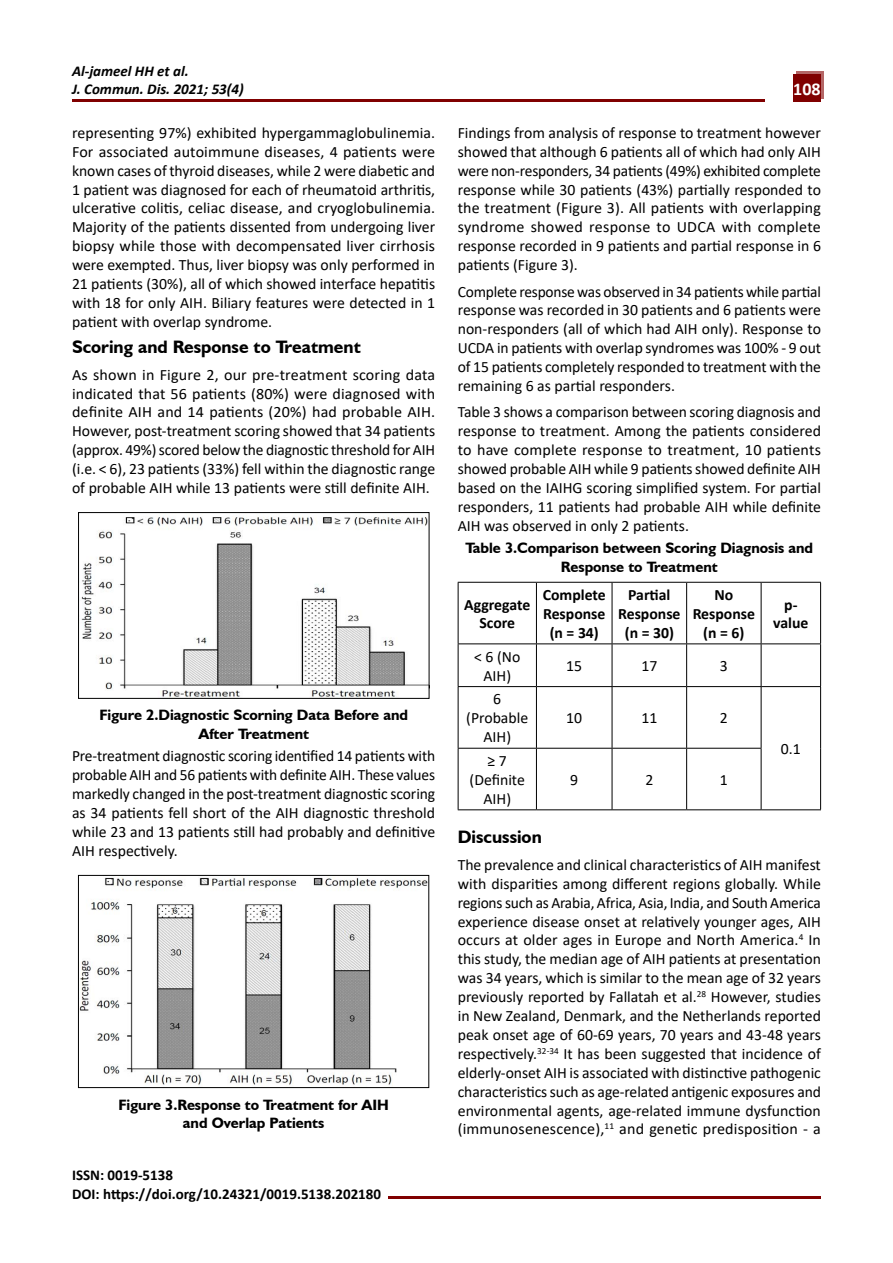
<style>
.page{position:relative;width:893px;height:1263px;background:#fff}
.page>*{position:absolute;margin:0;border:0;box-sizing:border-box;transform-origin:0 0}
.t1{font:700 18px "Humanist 521 BT";color:#000}
.t2{font:700 18px "Calibri";color:#fff}
.t3{font:15.75px/18.9px "Calibri";color:#000;text-align:justify}
.t4{font:700 15.75px/18.9px "Calibri";color:#000;text-align:center}
.t5{font:700 15px/18.9px "Humanist 521 BT";color:#000;text-align:center}
.t6{font:700 15px/18.9px "Calibri";color:#000}
.t7{font:italic 700 15px/18px "Calibri";color:#000}
</style>
<div class="page">
<svg style="left:797px;top:71px;width:27px;height:27px"></svg>
<div style="left:793px;top:75px;width:27px;height:27px;background:#800000"></div>
<hr style="left:72px;top:100px;width:693px;height:2px;background:#800000">
<hr style="left:388px;top:1196px;width:433px;height:2px;background:#800000">
<img style="left:81px;top:516px;width:346px;height:180px">
<div style="left:78px;top:512px;width:351px;height:186px;border:1px solid #000"></div>
<img style="left:80px;top:877px;width:347px;height:209px">
<div style="left:78px;top:875px;width:351px;height:213px;border:1px solid #000"></div>
<hr style="left:458px;top:582px;width:78px;height:1px;background:#000">
<hr style="left:458px;top:583px;width:1px;height:60px;background:#000">
<hr style="left:536px;top:582px;width:76px;height:1px;background:#000">
<hr style="left:536px;top:583px;width:1px;height:60px;background:#000">
<hr style="left:612px;top:582px;width:75px;height:1px;background:#000">
<hr style="left:612px;top:583px;width:1px;height:60px;background:#000">
<hr style="left:687px;top:582px;width:74px;height:1px;background:#000">
<hr style="left:686px;top:583px;width:1px;height:60px;background:#000">
<hr style="left:761px;top:582px;width:60px;height:1px;background:#000">
<hr style="left:761px;top:583px;width:1px;height:60px;background:#000">
<hr style="left:820px;top:583px;width:1px;height:60px;background:#000">
<hr style="left:458px;top:643px;width:78px;height:1px;background:#000">
<hr style="left:458px;top:644px;width:1px;height:42px;background:#000">
<hr style="left:536px;top:643px;width:76px;height:1px;background:#000">
<hr style="left:536px;top:644px;width:1px;height:42px;background:#000">
<hr style="left:612px;top:643px;width:75px;height:1px;background:#000">
<hr style="left:612px;top:644px;width:1px;height:42px;background:#000">
<hr style="left:687px;top:643px;width:74px;height:1px;background:#000">
<hr style="left:686px;top:644px;width:1px;height:42px;background:#000">
<hr style="left:761px;top:643px;width:60px;height:1px;background:#000">
<hr style="left:761px;top:644px;width:1px;height:42px;background:#000">
<hr style="left:820px;top:644px;width:1px;height:42px;background:#000">
<hr style="left:458px;top:686px;width:78px;height:1px;background:#000">
<hr style="left:458px;top:687px;width:1px;height:61px;background:#000">
<hr style="left:536px;top:686px;width:76px;height:1px;background:#000">
<hr style="left:536px;top:687px;width:1px;height:61px;background:#000">
<hr style="left:612px;top:686px;width:75px;height:1px;background:#000">
<hr style="left:612px;top:687px;width:1px;height:61px;background:#000">
<hr style="left:687px;top:686px;width:74px;height:1px;background:#000">
<hr style="left:686px;top:687px;width:1px;height:61px;background:#000">
<hr style="left:761px;top:686px;width:60px;height:1px;background:#000">
<hr style="left:761px;top:687px;width:1px;height:61px;background:#000">
<hr style="left:820px;top:687px;width:1px;height:61px;background:#000">
<hr style="left:820px;top:748px;width:1px;height:61px;background:#000">
<hr style="left:761px;top:809px;width:60px;height:1px;background:#000">
<hr style="left:458px;top:748px;width:78px;height:1px;background:#000">
<hr style="left:458px;top:749px;width:1px;height:60px;background:#000">
<hr style="left:536px;top:748px;width:76px;height:1px;background:#000">
<hr style="left:536px;top:749px;width:1px;height:60px;background:#000">
<hr style="left:612px;top:748px;width:75px;height:1px;background:#000">
<hr style="left:612px;top:749px;width:1px;height:60px;background:#000">
<hr style="left:687px;top:748px;width:74px;height:1px;background:#000">
<hr style="left:686px;top:749px;width:1px;height:60px;background:#000">
<hr style="left:761px;top:749px;width:1px;height:60px;background:#000">
<hr style="left:458px;top:809px;width:78px;height:1px;background:#000">
<hr style="left:536px;top:809px;width:76px;height:1px;background:#000">
<hr style="left:612px;top:809px;width:75px;height:1px;background:#000">
<hr style="left:687px;top:809px;width:74px;height:1px;background:#000">
<p class="t7" style="left:72px;top:61px;width:173px">Al-jameel HH et al.<br>J. Commun. Dis. 2021; 53(4)</p>
<p class="t3" style="left:72px;top:123px;width:365px">representing 97%) exhibited hypergammaglobulinemia.<br>For associated autoimmune diseases, 4 patients were known cases of thyroid diseases, while 2 were diabetic and 1 patient was diagnosed for each of rheumatoid arthritis, ulcerative colitis, celiac disease, and cryoglobulinemia.<br>Majority of the patients dissented from undergoing liver biopsy while those with decompensated liver cirrhosis were exempted. Thus, liver biopsy was only performed in 21 patients (30%), all of which showed interface hepatitis with 18 for only AIH. Biliary features were detected in 1 patient with overlap syndrome.</p>
<p class="t1" style="left:72px;top:336px;width:290px">Scoring and Response to Treatment</p>
<p class="t3" style="left:72px;top:365px;width:365px">As shown in Figure 2, our pre-treatment scoring data indicated that 56 patients (80%) were diagnosed with definite AIH and 14 patients (20%) had probable AIH.<br>However, post-treatment scoring showed that 34 patients (approx. 49%) scored below the diagnostic threshold for AIH (i.e. &lt; 6), 23 patients (33%) fell within the diagnostic range of probable AIH while 13 patients were still definite AIH.</p>
<p class="t5" style="left:99px;top:705px;width:310px">Figure 2.Diagnostic Scorning Data Before and<br>After Treatment</p>
<p class="t3" style="left:72px;top:746px;width:365px">Pre-treatment diagnostic scoring identified 14 patients with probable AIH and 56 patients with definite AIH. These values markedly changed in the post-treatment diagnostic scoring as 34 patients fell short of the AIH diagnostic threshold while 23 and 13 patients still had probably and definitive AIH respectively.</p>
<p class="t5" style="left:118px;top:1094px;width:272px">Figure 3.Response to Treatment for AIH and Overlap Patients</p>
<p class="t6" style="left:72px;top:1165px;width:311px">ISSN: 0019-5138<br>DOI: https://doi.org/10.24321/0019.5138.202180</p>
<p class="t2" style="left:793px;top:76px;width:29px">108</p>
<p class="t3" style="left:458px;top:123px;width:365px">Findings from analysis of response to treatment however showed that although 6 patients all of which had only AIH were non-responders, 34 patients (49%) exhibited complete response while 30 patients (43%) partially responded to the treatment (Figure 3). All patients with overlapping syndrome showed response to UDCA with complete response recorded in 9 patients and partial response in 6 patients (Figure 3).</p>
<p class="t3" style="left:458px;top:281px;width:365px">Complete response was observed in 34 patients while partial response was recorded in 30 patients and 6 patients were non-responders (all of which had AIH only). Response to UCDA in patients with overlap syndromes was 100% - 9 out of 15 patients completely responded to treatment with the remaining 6 as partial responders.</p>
<p class="t3" style="left:458px;top:402px;width:365px">Table 3 shows a comparison between scoring diagnosis and response to treatment. Among the patients considered to have complete response to treatment, 10 patients showed probable AIH while 9 patients showed definite AIH based on the IAIHG scoring simplified system. For partial responders, 11 patients had probable AIH while definite AIH was observed in only 2 patients.</p>
<p class="t5" style="left:465px;top:538px;width:349px">Table 3.Comparison between Scoring Diagnosis and<br>Response to Treatment</p>
<p class="t4" style="left:464px;top:595px;width:67px">Aggregate<br>Score</p>
<p class="t4" style="left:543px;top:585px;width:64px">Complete<br>Response (n = 34)</p>
<p class="t4" style="left:618px;top:585px;width:64px">Partial<br>Response (n = 30)</p>
<p class="t4" style="left:693px;top:585px;width:64px">No<br>Response (n = 6)</p>
<p class="t4" style="left:773px;top:595px;width:37px">p&shy;value</p>
<p class="t3" style="left:474px;top:647px;width:48px;text-align:center">&lt; 6 (No<br>AIH)</p>
<p class="t3" style="left:566px;top:656px;width:17px">15</p>
<p class="t3" style="left:641px;top:656px;width:17px">17</p>
<p class="t3" style="left:720px;top:656px;width:9px">3</p>
<p class="t3" style="left:466px;top:689px;width:63px;text-align:center">6 (Probable<br>AIH)</p>
<p class="t3" style="left:566px;top:708px;width:17px">10</p>
<p class="t3" style="left:641px;top:708px;width:17px">11</p>
<p class="t3" style="left:720px;top:708px;width:9px">2</p>
<p class="t3" style="left:781px;top:739px;width:21px">0.1</p>
<p class="t3" style="left:470px;top:751px;width:57px;text-align:center">≥ 7 (Definite<br>AIH)</p>
<p class="t3" style="left:570px;top:770px;width:9px">9</p>
<p class="t3" style="left:645px;top:770px;width:9px">2</p>
<p class="t3" style="left:720px;top:770px;width:9px">1</p>
<p class="t1" style="left:458px;top:826px;width:86px">Discussion</p>
<p class="t3" style="left:458px;top:855px;width:365px">The prevalence and clinical characteristics of AIH manifest with disparities among different regions globally. While regions such as Arabia, Africa, Asia, India, and South America experience disease onset at relatively younger ages, AIH occurs at older ages in Europe and North America.<sup>4</sup> In this study, the median age of AIH patients at presentation was 34 years, which is similar to the mean age of 32 years previously reported by Fallatah et al.<sup>28</sup> However, studies in New Zealand, Denmark, and the Netherlands reported peak onset age of 60-69 years, 70 years and 43-48 years respectively.<sup>32-34</sup> It has been suggested that incidence of elderly-onset AIH is associated with distinctive pathogenic characteristics such as age-related antigenic exposures and environmental agents, age-related immune dysfunction (immunosenescence),<sup>11</sup> and genetic predisposition - a</p>
</div>
